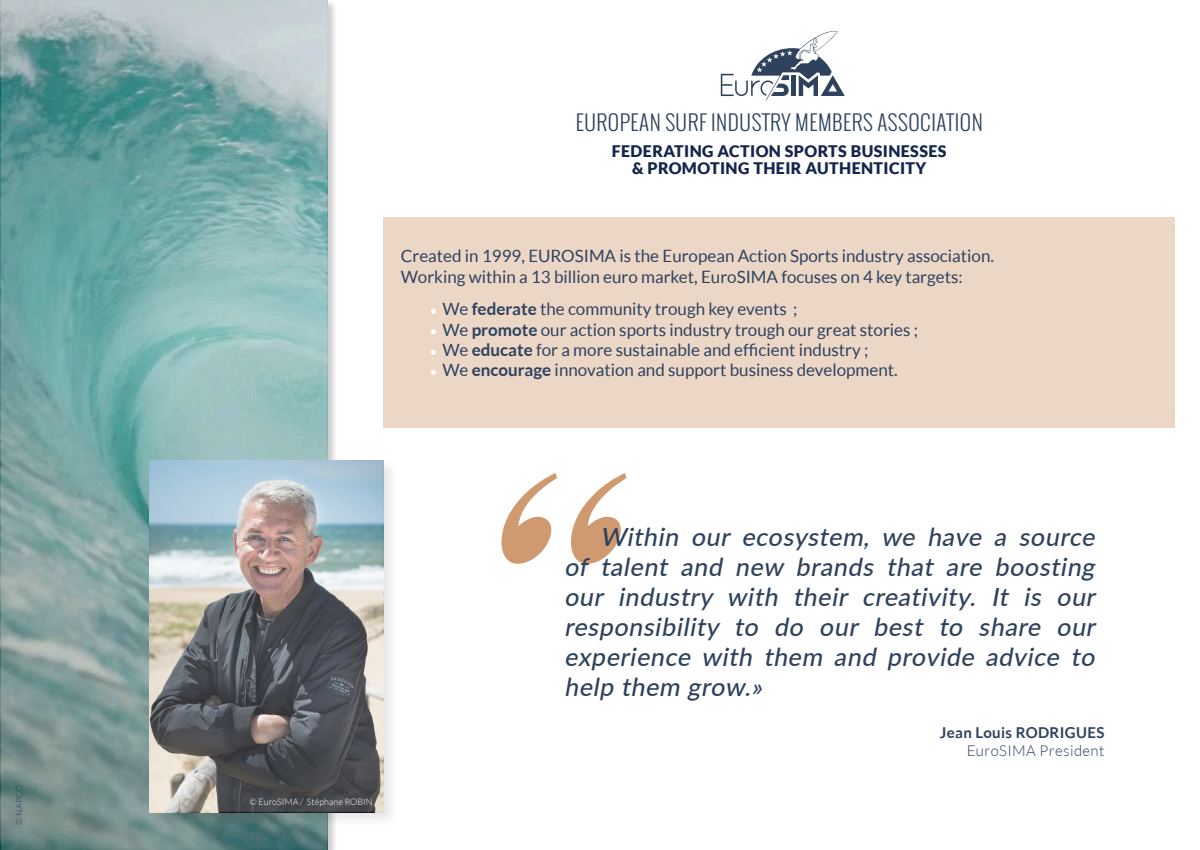
<style>
.page{position:relative;width:1200px;height:850px;background:#fff}
.page>*{position:absolute;margin:0;border:0;box-sizing:border-box;transform-origin:0 0}
.t1{font:italic 500 25px/30px "Lato";color:#2e425e;text-align:justify}
.t2{font:300 21px "Oswald";letter-spacing:.025em;color:#2e425e}
.t3{font:17px/20.4px "Lato";color:#2e425e}
.t4{font:900 16px/17px "Lato";letter-spacing:.025em;color:#14264d;text-align:center}
.t5{font:700 15px "Lato";letter-spacing:.025em;color:#2e425e}
.t6{font:300 15px "Lato";letter-spacing:.025em;color:#2e425e}
.t7{font:300 9px "Lato";color:#fff}
.t8{font:300 9px "Lato";color:#2e425e}
.s1{font-weight:700}
</style>
<div class="page">
<svg style="left:1px;top:0;width:326px;height:850px;background:#80a9a8"></svg>
<div style="left:148px;top:458px;width:251px;height:370px;background:#000;opacity:.1"></div>
<img style="left:149px;top:460px;width:234px;height:352px">
<div style="left:383px;top:217px;width:792px;height:211px;background:#ecd7c7"></div>
<svg style="left:431px;top:309px;width:5px;height:5px"></svg>
<svg style="left:431px;top:329px;width:5px;height:5px"></svg>
<svg style="left:431px;top:350px;width:5px;height:5px"></svg>
<svg style="left:431px;top:370px;width:5px;height:5px"></svg>
<svg style="left:721px;top:31px;width:124px;height:69px"></svg>
<svg style="left:571px;top:473px;width:56px;height:91px"></svg>
<svg style="left:502px;top:473px;width:55px;height:91px"></svg>
<p class="t8" style="left:15px;top:825px;width:42px;rotate:-90deg">© NAPCO</p>
<p class="t2" style="left:576px;top:108px;width:409px">EUROPEAN SURF INDUSTRY MEMBERS ASSOCIATION</p>
<p class="t4" style="left:612px;top:143px;width:336px">FEDERATING ACTION SPORTS BUSINESSES &amp; PROMOTING THEIR AUTHENTICITY</p>
<p class="t3" style="left:401px;top:246px;width:595px">Created in 1999, EUROSIMA is the European Action Sports industry association.<br>Working within a 13 billion euro market, EuroSIMA focuses on 4 key targets:</p>
<p class="t3" style="left:442px;top:299px;width:477px">We <span class="s1">federate</span> the community trough key events ;<br>We <span class="s1">promote</span> our action sports industry trough our great stories ; We <span class="s1">educate</span> for a more sustainable and efficient industry ;<br>We <span class="s1">encourage</span> innovation and support business development.</p>
<p class="t7" style="left:250px;top:797px;width:125px">© EuroSIMA / Stéphane ROBIN</p>
<h1 class="t1" style="left:564px;top:521px;width:538px;text-indent:36px">Within our ecosystem, we have a source of talent and new brands that are boosting our industry with their creativity. It is our responsibility to do our best to share our experience with them and provide advice to help them grow.»</h1>
<p class="t5" style="left:940px;top:724px;width:166px">Jean Louis RODRIGUES</p>
<p class="t6" style="left:967px;top:743px;width:139px">EuroSIMA President</p>
</div>
